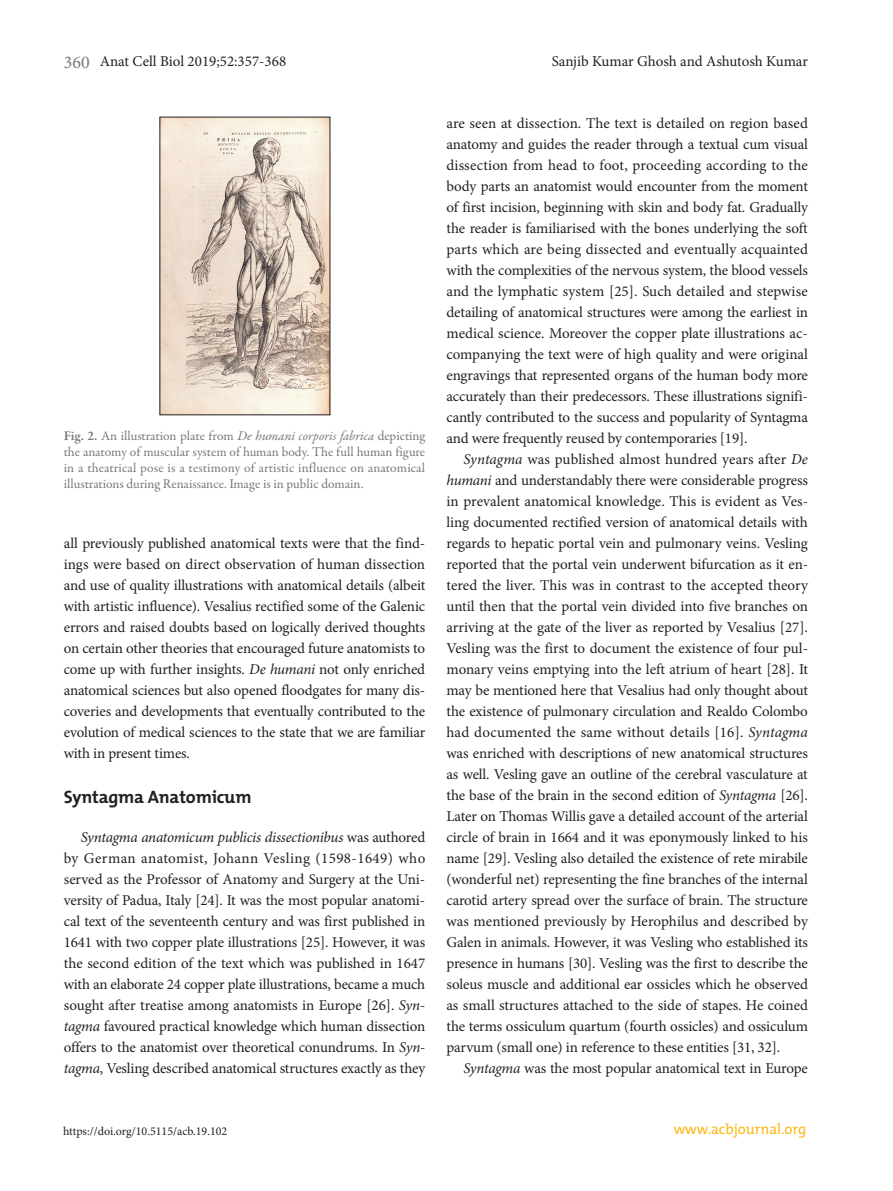
<style>
.page{position:relative;width:893px;height:1191px;background:#fff}
.page>*{position:absolute;margin:0;border:0;box-sizing:border-box;transform-origin:0 0}
.t1{font:700 18px "The Mix";letter-spacing:-.01em;color:#231f20}
.t2{font:15px/21px "Minion Pro";letter-spacing:-.01em;color:#231f20;text-align:justify}
.t3{font:14.7px "The Mix";color:#fcb814}
.t4{font:13.5px/16.2px "Garamond Premr Pro";letter-spacing:-.005em;color:#76787b;text-align:justify}
.t5{font:12px "Minion Pro";color:#231f20}
.s1{font-size:18px;color:#76787b}
.s2{font-weight:600}
.s3{font-style:italic}
</style>
<div class="page">
<img style="left:162px;top:119px;width:166px;height:294px">
<p class="t2" style="left:64px;top:50px;width:224px"><span class="s1">360</span> Anat Cell Biol 2019;52:357-368</p>
<p class="t2" style="left:552px;top:50px;width:258px">Sanjib Kumar Ghosh and Ashutosh Kumar</p>
<p class="t4" style="left:64px;top:428px;width:363px"><span class="s2">Fig. 2.</span> An illustration plate from <span class="s3">De humani corporis fabrica</span> depicting the anatomy of muscular system of human body. The full human figure in a theatrical pose is a testimony of artistic influence on anatomical illustrations during Renaissance. Image is in public domain.</p>
<p class="t2" style="left:64px;top:533px;width:363px">all previously published anatomical texts were that the find&shy;ings were based on direct observation of human dissection and use of quality illustrations with anatomical details (albeit with artistic influence). Vesalius rectified some of the Galenic errors and raised doubts based on logically derived thoughts on certain other theories that encouraged future anatomists to come up with further insights. <span class="s3">De humani</span> not only enriched anatomical sciences but also opened floodgates for many dis&shy;coveries and developments that eventually contributed to the evolution of medical sciences to the state that we are familiar with in present times.</p>
<p class="t1" style="left:64px;top:781px;width:189px">Syntagma Anatomicum</p>
<p class="t2" style="left:64px;top:827px;width:363px;text-indent:17px"><span class="s3">Syntagma anatomicum publicis dissectionibus</span> was authored by German anatomist, Johann Vesling (1598-1649) who served as the Professor of Anatomy and Surgery at the Uni&shy;versity of Padua, Italy [24]. It was the most popular anatomi&shy;cal text of the seventeenth century and was first published in 1641 with two copper plate illustrations [25]. However, it was the second edition of the text which was published in 1647 with an elaborate 24 copper plate illustrations, became a much sought after treatise among anatomists in Europe [26]. <span class="s3">Syn&shy;tagma</span> favoured practical knowledge which human dissection offers to the anatomist over theoretical conundrums. In <span class="s3">Syn&shy;tagma</span>, Vesling described anatomical structures exactly as they</p>
<p class="t2" style="left:446px;top:113px;width:363px">are seen at dissection. The text is detailed on region based anatomy and guides the reader through a textual cum visual dissection from head to foot, proceeding according to the body parts an anatomist would encounter from the moment of first incision, beginning with skin and body fat. Gradually the reader is familiarised with the bones underlying the soft parts which are being dissected and eventually acquainted with the complexities of the nervous system, the blood vessels and the lymphatic system [25]. Such detailed and stepwise detailing of anatomical structures were among the earliest in medical science. Moreover the copper plate illustrations ac&shy;companying the text were of high quality and were original engravings that represented organs of the human body more accurately than their predecessors. These illustrations signifi&shy;cantly contributed to the success and popularity of Syntagma and were frequently reused by contemporaries [19].</p>
<p class="t2" style="left:446px;top:449px;width:363px;text-indent:17px"><span class="s3">Syntagma</span> was published almost hundred years after <span class="s3">De humani</span> and understandably there were considerable progress in prevalent anatomical knowledge. This is evident as Ves&shy;ling documented rectified version of anatomical details with regards to hepatic portal vein and pulmonary veins. Vesling reported that the portal vein underwent bifurcation as it en&shy;tered the liver. This was in contrast to the accepted theory until then that the portal vein divided into five branches on arriving at the gate of the liver as reported by Vesalius [27].<br>Vesling was the first to document the existence of four pul&shy;monary veins emptying into the left atrium of heart [28]. It may be mentioned here that Vesalius had only thought about the existence of pulmonary circulation and Realdo Colombo had documented the same without details [16]. <span class="s3">Syntagma </span>was enriched with descriptions of new anatomical structures as well. Vesling gave an outline of the cerebral vasculature at the base of the brain in the second edition of <span class="s3">Syntagma</span> [26].<br>Later on Thomas Willis gave a detailed account of the arterial circle of brain in 1664 and it was eponymously linked to his name [29]. Vesling also detailed the existence of rete mirabile (wonderful net) representing the fine branches of the internal carotid artery spread over the surface of brain. The structure was mentioned previously by Herophilus and described by Galen in animals. However, it was Vesling who established its presence in humans [30]. Vesling was the first to describe the soleus muscle and additional ear ossicles which he observed as small structures attached to the side of stapes. He coined the terms ossiculum quartum (fourth ossicles) and ossiculum parvum (small one) in reference to these entities [31, 32].</p>
<p class="t2" style="left:463px;top:1058px;width:346px"><span class="s3">Syntagma</span> was the most popular anatomical text in Europe</p>
<p class="t5" style="left:63px;top:1123px;width:166px">https://doi.org/10.5115/acb.19.102</p>
<p class="t3" style="left:674px;top:1117px;width:134px">www.acbjournal.org</p>
</div>
